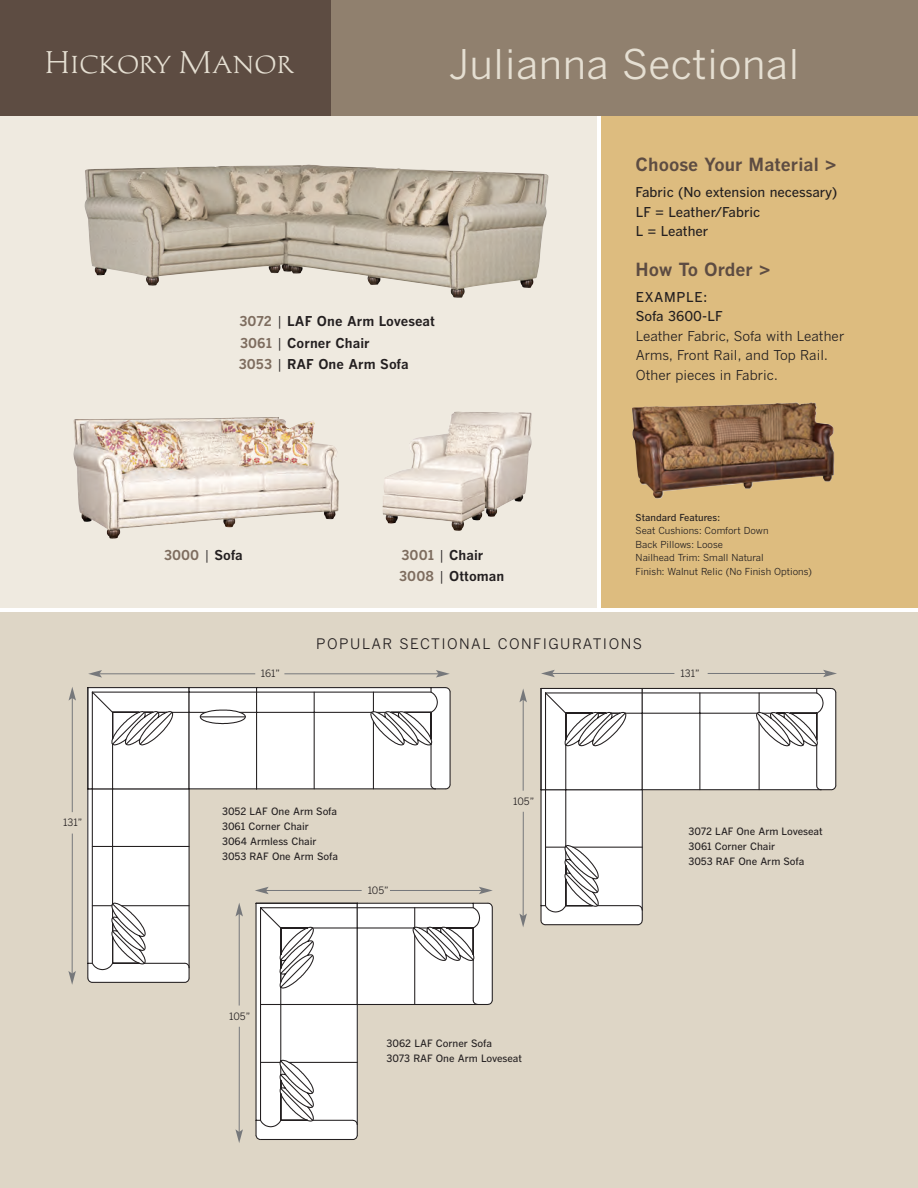
<style>
.page{position:relative;width:918px;height:1188px;background:#fff}
.page>*{position:absolute;margin:0;border:0;box-sizing:border-box;transform-origin:0 0}
.t1{font:40.5px "Benton Gothic";letter-spacing:.01em;color:#e5dfd2}
.t2{font:30.9px "Michelangelo BQ";letter-spacing:.055em;color:#e5dfd2}
.t3{font:700 18px "Benton Gothic";letter-spacing:.005em;color:#5d4c42}
.t4{font:14.4px "Benton Gothic";letter-spacing:.1em;color:#231f20}
.t5{font:700 13.5px/21.5px "Benton Gothic";letter-spacing:.005em;color:#231f20}
.t6{font:13.5px/19.5px "Benton Gothic";letter-spacing:.005em;color:#231f20}
.t7{font:500 13.5px/19.5px "Benton Gothic";color:#231f20}
.t8{font:700 13.5px "Benton Gothic";color:#7e6d5f}
.t9{font:500 10.05px/15px "Benton Gothic";color:#231f20}
.t10{font:10.05px "Benton Gothic";color:#231f20}
.t11{font:9.6px/13.5px "Benton Gothic";color:#231f20}
.t12{font:500 9.6px "Benton Gothic";color:#231f20}
.s1{color:#7e6d5f}
.s2{font-weight:400}
.s3{font-weight:400;color:#231f20}
.s4{color:#231f20}
</style>
<div class="page">
<div style="left:0;top:114px;width:597px;height:494px;background:#efeae0"></div>
<div style="left:602px;top:113px;width:316px;height:495px;background:#ddbc7f"></div>
<div style="left:0;top:0;width:918px;height:116px;background:#90806e"></div>
<img style="left:85px;top:165px;width:463px;height:133px">
<img style="left:73px;top:417px;width:266px;height:122px">
<img style="left:382px;top:412px;width:150px;height:119px">
<img style="left:632px;top:402px;width:202px;height:97px">
<div style="left:0;top:612px;width:918px;height:576px;background:#ded6c6"></div>
<svg style="left:540px;top:688px;width:296px;height:237px"></svg>
<hr style="left:523px;top:700px;width:1px;height:91px;background:#76787b">
<svg style="left:519px;top:689px;width:8px;height:13px"></svg>
<svg style="left:519px;top:811px;width:8px;height:116px"></svg>
<hr style="left:72px;top:698px;width:1px;height:114px;background:#76787b">
<svg style="left:69px;top:687px;width:7px;height:14px"></svg>
<svg style="left:68px;top:833px;width:8px;height:152px"></svg>
<hr style="left:552px;top:673px;width:122px;height:1px;background:#76787b">
<svg style="left:541px;top:670px;width:14px;height:7px"></svg>
<hr style="left:708px;top:673px;width:118px;height:1px;background:#76787b">
<svg style="left:823px;top:670px;width:14px;height:7px"></svg>
<svg style="left:87px;top:687px;width:406px;height:456px"></svg>
<hr style="left:99px;top:673px;width:156px;height:1px;background:#76787b">
<svg style="left:88px;top:670px;width:14px;height:8px"></svg>
<hr style="left:284px;top:673px;width:155px;height:1px;background:#76787b">
<svg style="left:436px;top:670px;width:14px;height:8px"></svg>
<div style="left:0;top:0;width:331px;height:116px;background:#5d4c42"></div>
<h2 class="t2" style="left:46px;top:44px;width:249px">Hickory Manor</h2>
<h1 class="t1" style="left:449px;top:41px;width:352px">Julianna Sectional</h1>
<h3 class="t5" style="left:239px;top:311px;width:198px"><span class="s1">3072</span> <span class="s2">|</span> LAF One Arm Loveseat<br><span class="s1">3061</span> <span class="s2">|</span> Corner Chair<br><span class="s1">3053</span> <span class="s2">|</span> RAF One Arm Sofa</h3>
<h3 class="t3" style="left:636px;top:155px;width:202px">Choose Your Material &gt;</h3>
<h3 class="t7" style="left:636px;top:183px;width:203px">Fabric (No extension necessary)<br>LF = Leather/Fabric<br>L = Leather</h3>
<h3 class="t3" style="left:636px;top:259px;width:137px">How To Order &gt;</h3>
<h3 class="t7" style="left:636px;top:287px;width:89px">EXAMPLE:<br>Sofa 3600-LF</h3>
<h3 class="t6" style="left:636px;top:326px;width:210px">Leather Fabric, Sofa with Leather<br>Arms, Front Rail, and Top Rail.<br>Other pieces in Fabric.</h3>
<p class="t10" style="left:63px;top:817px;width:21px">131”</p>
<h3 class="t8" style="left:164px;top:547px;width:80px">3000 <span class="s3">|</span> <span class="s4">Sofa</span></h3>
<p class="t10" style="left:261px;top:668px;width:21px">161”</p>
<h3 class="t5" style="left:399px;top:544px;width:106px"><span class="s1">3001</span> <span class="s2">|</span> Chair<br><span class="s1">3008</span> <span class="s2">|</span> Ottoman</h3>
<p class="t12" style="left:636px;top:512px;width:86px">Standard Features:</p>
<p class="t11" style="left:636px;top:524px;width:178px">Seat Cushions: Comfort Down<br>Back Pillows: Loose<br>Nailhead Trim: Small Natural<br>Finish: Walnut Relic (No Finish Options)</p>
<h3 class="t4" style="left:316px;top:636px;width:327px">POPULAR SECTIONAL CONFIGURATIONS</h3>
<p class="t10" style="left:681px;top:667px;width:21px">131”</p>
<p class="t10" style="left:513px;top:795px;width:23px">105”</p>
<p class="t9" style="left:222px;top:804px;width:117px">3052 LAF One Arm Sofa<br>3061 Corner Chair<br>3064 Armless Chair<br>3053 RAF One Arm Sofa</p>
<p class="t10" style="left:368px;top:884px;width:23px">105”</p>
<p class="t10" style="left:229px;top:1010px;width:23px">105”</p>
<p class="t9" style="left:387px;top:1036px;width:137px">3062 LAF Corner Sofa<br>3073 RAF One Arm Loveseat</p>
<p class="t9" style="left:688px;top:824px;width:136px">3072 LAF One Arm Loveseat<br>3061 Corner Chair<br>3053 RAF One Arm Sofa</p>
</div>
